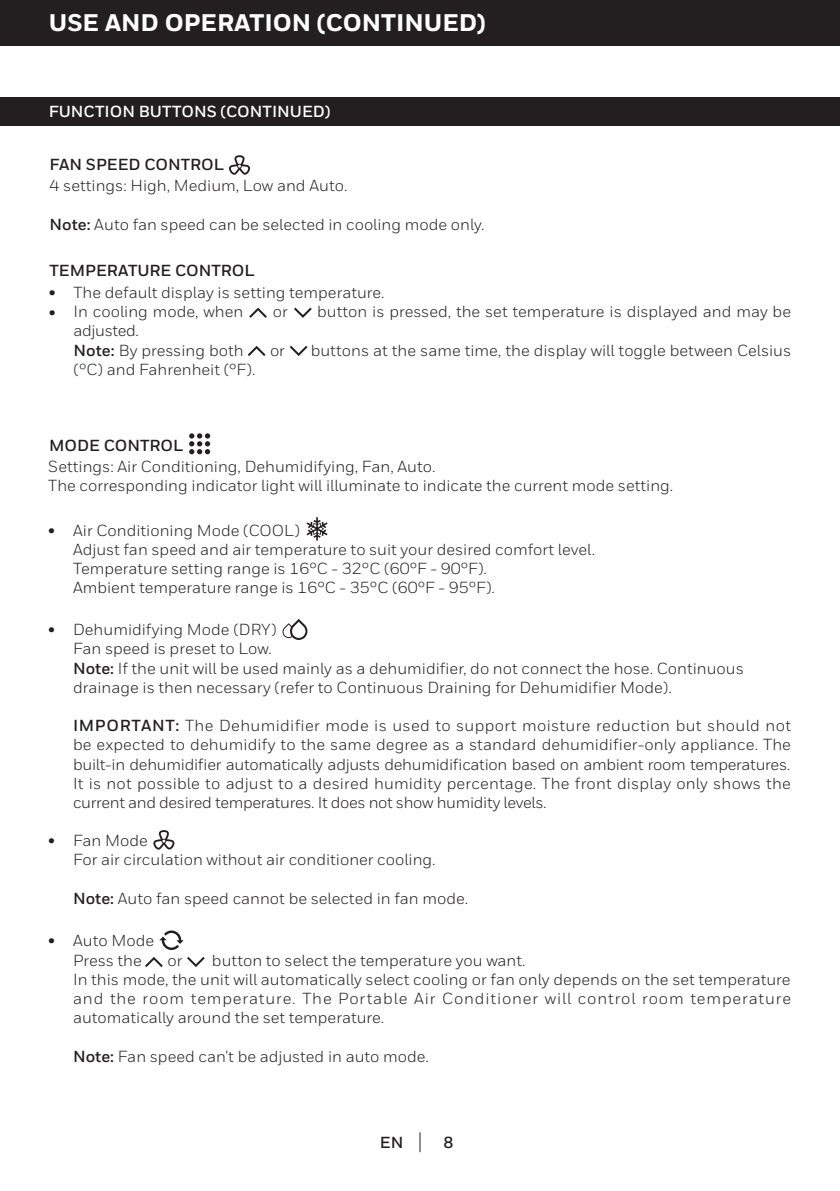
<style>
.page{position:relative;width:840px;height:1191px;background:#fff}
.page>*{position:absolute;margin:0;border:0;box-sizing:border-box;transform-origin:0 0}
.t1{font:800 24px "Honeywell Sans";color:#fff}
.t2{font:16px/19.2px "Honeywell Sans";color:#231f20;text-align:justify}
.t3{font:700 16px "Honeywell Sans";color:#231f20}
.t4{font:700 16px "Honeywell Sans";color:#fff}
.t5{font:16px "Honeywell Sans";letter-spacing:-.02em;color:#231f20}
.s1{font-weight:700}
</style>
<div class="page">
<svg style="left:419px;top:1132px;width:1px;height:20px"></svg>
<div style="left:0;top:0;width:839px;height:45px;background:#231f20"></div>
<div style="left:0;top:98px;width:839px;height:28px;background:#231f20"></div>
<svg style="left:294px;top:307px;width:17px;height:11px"></svg>
<svg style="left:289px;top:346px;width:18px;height:10px"></svg>
<svg style="left:249px;top:307px;width:18px;height:11px"></svg>
<svg style="left:247px;top:346px;width:18px;height:10px"></svg>
<svg style="left:229px;top:155px;width:21px;height:20px"></svg>
<svg style="left:189px;top:433px;width:21px;height:21px"></svg>
<svg style="left:306px;top:517px;width:21px;height:23px"></svg>
<svg style="left:282px;top:619px;width:25px;height:21px"></svg>
<svg style="left:153px;top:830px;width:21px;height:19px"></svg>
<svg style="left:159px;top:930px;width:25px;height:20px"></svg>
<svg style="left:187px;top:957px;width:18px;height:10px"></svg>
<svg style="left:145px;top:957px;width:18px;height:10px"></svg>
<p class="t1" style="left:49px;top:8px;width:438px">USE AND OPERATION (CONTINUED)</p>
<p class="t4" style="left:49px;top:102px;width:283px">FUNCTION BUTTONS (CONTINUED)</p>
<p class="t3" style="left:50px;top:155px;width:176px">FAN SPEED CONTROL</p>
<p class="t2" style="left:50px;top:176px;width:299px">4 settings: High, Medium, Low and Auto.</p>
<p class="t2" style="left:50px;top:215px;width:436px"><span class="s1">Note:</span> Auto fan speed can be selected in cooling mode only.</p>
<p class="t3" style="left:50px;top:260px;width:206px">TEMPERATURE CONTROL</p>
<p class="t3" style="left:49px;top:283px;width:8px">•</p>
<p class="t3" style="left:49px;top:303px;width:8px">•</p>
<p class="t2" style="left:73px;top:283px;width:312px">The default display is setting temperature.</p>
<p class="t2" style="left:73px;top:302px;width:171px">In cooling mode, when</p>
<p class="t2" style="left:272px;top:302px;width:16px">or</p>
<p class="t2" style="left:317px;top:302px;width:475px">button is pressed, the set temperature is displayed and may be</p>
<p class="t5" style="left:73px;top:321px;width:67px">adjusted.</p>
<p class="t2" style="left:73px;top:340px;width:171px"><span class="s1">Note:</span> By pressing both</p>
<p class="t2" style="left:270px;top:340px;width:16px">or</p>
<p class="t2" style="left:310px;top:340px;width:481px">buttons at the same time, the display will toggle between Celsius</p>
<p class="t2" style="left:73px;top:360px;width:183px">(°C) and Fahrenheit (°F).</p>
<p class="t3" style="left:49px;top:435px;width:136px">MODE CONTROL</p>
<p class="t2" style="left:48px;top:456px;width:388px">Settings: Air Conditioning, Dehumidifying, Fan, Auto.</p>
<p class="t2" style="left:48px;top:476px;width:626px">The corresponding indicator light will illuminate to indicate the current mode setting.</p>
<p class="t3" style="left:48px;top:520px;width:8px">•</p>
<p class="t2" style="left:73px;top:520px;width:228px">Air Conditioning Mode (COOL)</p>
<p class="t2" style="left:73px;top:540px;width:523px">Adjust fan speed and air temperature to suit your desired comfort level.</p>
<p class="t2" style="left:73px;top:559px;width:415px">Temperature setting range is 16°C - 32°C (60°F - 90°F).</p>
<p class="t2" style="left:73px;top:578px;width:423px">Ambient temperature range is 16°C - 35°C (60°F - 95°F).</p>
<p class="t3" style="left:48px;top:620px;width:8px">•</p>
<p class="t2" style="left:73px;top:620px;width:205px">Dehumidifying Mode (DRY)</p>
<p class="t2" style="left:73px;top:639px;width:200px">Fan speed is preset to Low.</p>
<p class="t2" style="left:73px;top:658px;width:672px"><span class="s1">Note:</span> If the unit will be used mainly as a dehumidifier, do not connect the hose. Continuous drainage is then necessary (refer to Continuous Draining for Dehumidifier Mode).</p>
<p class="t2" style="left:73px;top:716px;width:719px"><span class="s1">IMPORTANT:</span> The Dehumidifier mode is used to support moisture reduction but should not be expected to dehumidify to the same degree as a standard dehumidifier-only appliance. The built-in dehumidifier automatically adjusts dehumidification based on ambient room temperatures.<br>It is not possible to adjust to a desired humidity percentage. The front display only shows the current and desired temperatures. It does not show humidity levels.</p>
<p class="t3" style="left:48px;top:831px;width:8px">•</p>
<p class="t3" style="left:48px;top:931px;width:8px">•</p>
<p class="t2" style="left:73px;top:831px;width:76px">Fan Mode</p>
<p class="t2" style="left:73px;top:850px;width:364px">For air circulation without air conditioner cooling.</p>
<p class="t2" style="left:73px;top:888px;width:396px"><span class="s1">Note:</span> Auto fan speed cannot be selected in fan mode.</p>
<p class="t2" style="left:73px;top:931px;width:82px">Auto Mode</p>
<p class="t2" style="left:73px;top:950px;width:70px">Press the</p>
<p class="t2" style="left:167px;top:950px;width:16px">or</p>
<p class="t2" style="left:212px;top:950px;width:315px">button to select the temperature you want.</p>
<p class="t2" style="left:73px;top:969px;width:719px">In this mode, the unit will automatically select cooling or fan only depends on the set temperature and the room temperature. The Portable Air Conditioner will control room temperature automatically around the set temperature.</p>
<p class="t2" style="left:73px;top:1046px;width:357px"><span class="s1">Note:</span> Fan speed can't be adjusted in auto mode.</p>
<p class="t3" style="left:380px;top:1132px;width:25px">EN</p>
<p class="t3" style="left:443px;top:1132px;width:11px">8</p>
</div>
